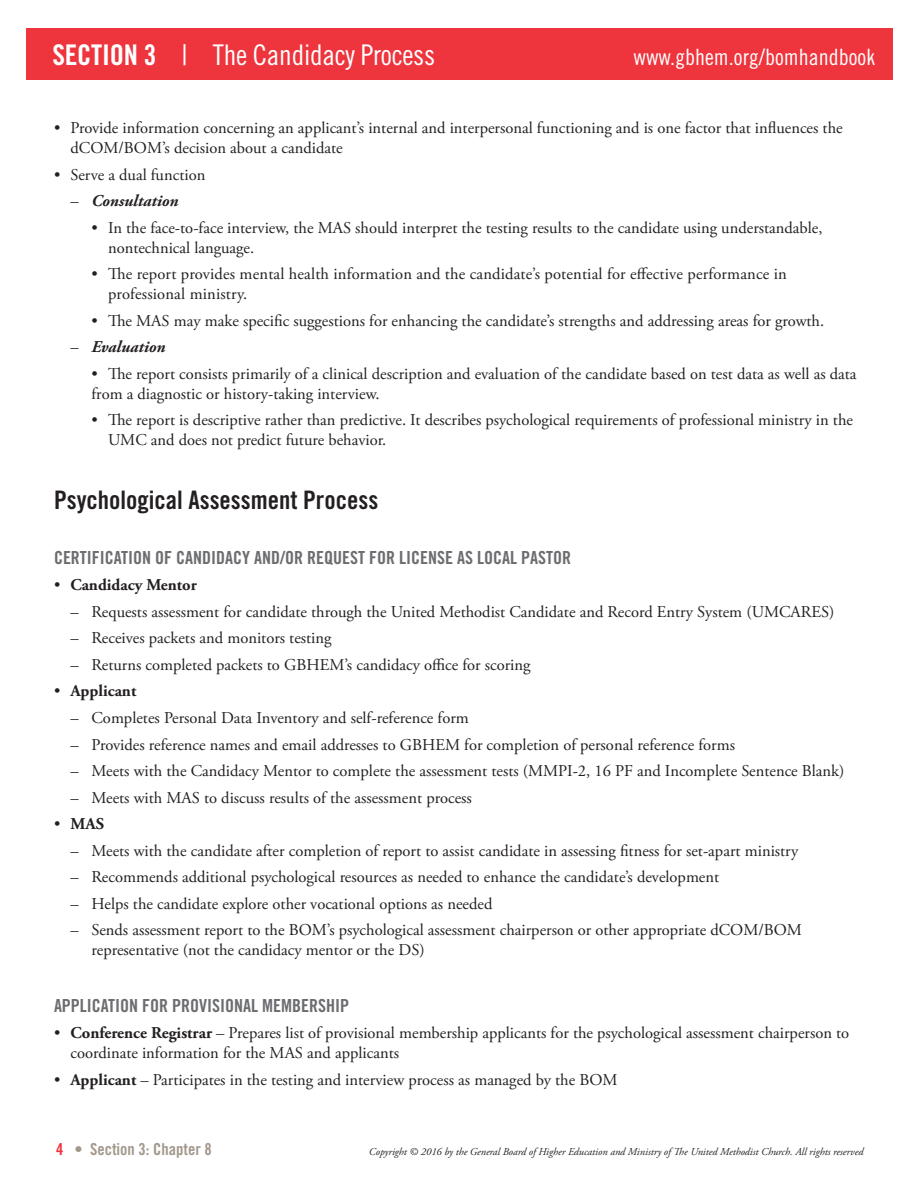
<style>
.page{position:relative;width:918px;height:1188px;background:#fff}
.page>*{position:absolute;margin:0;border:0;box-sizing:border-box;transform-origin:0 0}
.t1{font:28.5px "Trade Gothic Cond Eighteen";letter-spacing:-.01em;color:#fff}
.t2{font:25.5px "Trade Gothic Bold Cond Twenty";color:#231f20}
.t3{font:22.5px "Trade Gothic Cond Eighteen";color:#fff}
.t4{font:18px "Trade Gothic Bold Cond Twenty";color:#6c6d70}
.t5{font:16.5px/19.8px "Adobe Garamond Pro";color:#231f20}
.t6{font:700 16.5px "Adobe Garamond Pro";color:#231f20}
.t7{font:italic 700 16.5px "Adobe Garamond Pro";color:#231f20}
.t8{font:16.5px "Trade Gothic Bold Cond Twenty";color:#a2978b}
.t9{font:italic 10.5px "Adobe Garamond Pro";color:#231f20}
.s1{font-family:"Trade Gothic Bold Cond Twenty"}
.s2{font-weight:400;font-style:normal}
.s3{font-weight:400}
.s4{font-weight:700}
.s5{color:#ee343d}
</style>
<div class="page">
<div style="left:26px;top:28px;width:866px;height:52px;background:#ee343d"></div>
<h1 class="t1" style="left:53px;top:38px;width:384px"><span class="s1">SECTION 3</span> | The Candidacy Process</h1>
<h3 class="t3" style="left:634px;top:43px;width:243px">www.gbhem.org/bomhandbook</h3>
<p class="t5" style="left:70px;top:119px;width:774px;text-indent:-16px">• Provide information concerning an applicant’s internal and interpersonal functioning and is one factor that influences the dCOM/BOM’s decision about a candidate</p>
<p class="t5" style="left:54px;top:165px;width:153px">• Serve a dual function</p>
<p class="t7" style="left:70px;top:192px;width:110px"><span class="s2">–</span> Consultation</p>
<p class="t5" style="left:108px;top:218px;width:716px;text-indent:-16px">• In the face-to-face interview, the MAS should interpret the testing results to the candidate using understandable, nontechnical language.</p>
<p class="t5" style="left:108px;top:265px;width:680px;text-indent:-16px">• The report provides mental health information and the candidate’s potential for effective performance in professional ministry.</p>
<p class="t5" style="left:92px;top:311px;width:734px">• The MAS may make specific suggestions for enhancing the candidate’s strengths and addressing areas for growth.</p>
<p class="t7" style="left:70px;top:337px;width:97px"><span class="s2">–</span> Evaluation</p>
<p class="t5" style="left:92px;top:364px;width:767px">• The report consists primarily of a clinical description and evaluation of the candidate based on test data as well as data from a diagnostic or history-taking interview.</p>
<p class="t5" style="left:108px;top:411px;width:747px;text-indent:-16px">• The report is descriptive rather than predictive. It describes psychological requirements of professional ministry in the<br>UMC and does not predict future behavior.</p>
<p class="t2" style="left:54px;top:484px;width:326px">Psychological Assessment Process</p>
<p class="t4" style="left:54px;top:546px;width:519px">CERTIFICATION OF CANDIDACY AND/OR REQUEST FOR LICENSE AS LOCAL PASTOR</p>
<p class="t6" style="left:54px;top:575px;width:144px"><span class="s3">•</span> Candidacy Mentor</p>
<p class="t5" style="left:70px;top:602px;width:765px">– Requests assessment for candidate through the United Methodist Candidate and Record Entry System (UMCARES)</p>
<p class="t5" style="left:70px;top:629px;width:263px">– Receives packets and monitors testing</p>
<p class="t5" style="left:70px;top:655px;width:461px">– Returns completed packets to GBHEM’s candidacy office for scoring</p>
<p class="t6" style="left:54px;top:682px;width:84px"><span class="s3">•</span> Applicant</p>
<p class="t5" style="left:70px;top:708px;width:400px">– Completes Personal Data Inventory and self-reference form</p>
<p class="t5" style="left:70px;top:735px;width:666px">– Provides reference names and email addresses to GBHEM for completion of personal reference forms</p>
<p class="t5" style="left:70px;top:762px;width:775px">– Meets with the Candidacy Mentor to complete the assessment tests (MMPI-2, 16 PF and Incomplete Sentence Blank)</p>
<p class="t5" style="left:70px;top:788px;width:403px">– Meets with MAS to discuss results of the assessment process</p>
<p class="t6" style="left:54px;top:814px;width:52px"><span class="s3">•</span> MAS</p>
<p class="t5" style="left:70px;top:841px;width:729px">– Meets with the candidate after completion of report to assist candidate in assessing fitness for set-apart ministry</p>
<p class="t5" style="left:70px;top:868px;width:650px">– Recommends additional psychological resources as needed to enhance the candidate’s development</p>
<p class="t5" style="left:70px;top:894px;width:424px">– Helps the candidate explore other vocational options as needed</p>
<p class="t5" style="left:92px;top:921px;width:712px;text-indent:-21px">– Sends assessment report to the BOM’s psychological assessment chairperson or other appropriate dCOM/BOM representative (not the candidacy mentor or the DS)</p>
<p class="t4" style="left:54px;top:995px;width:297px">APPLICATION FOR PROVISIONAL MEMBERSHIP</p>
<p class="t5" style="left:70px;top:1024px;width:780px;text-indent:-16px">• <span class="s4">Conference Registrar</span> – Prepares list of provisional membership applicants for the psychological assessment chairperson to coordinate information for the MAS and applicants</p>
<p class="t5" style="left:54px;top:1070px;width:565px">• <span class="s4">Applicant</span> – Participates in the testing and interview process as managed by the BOM</p>
<p class="t8" style="left:56px;top:1139px;width:157px"><span class="s5">4</span> • Section 3: Chapter 8</p>
<p class="t9" style="left:369px;top:1145px;width:496px">Copyright © 2016 by the General Board of Higher Education and Ministry of The United Methodist Church. All rights reserved</p>
</div>
